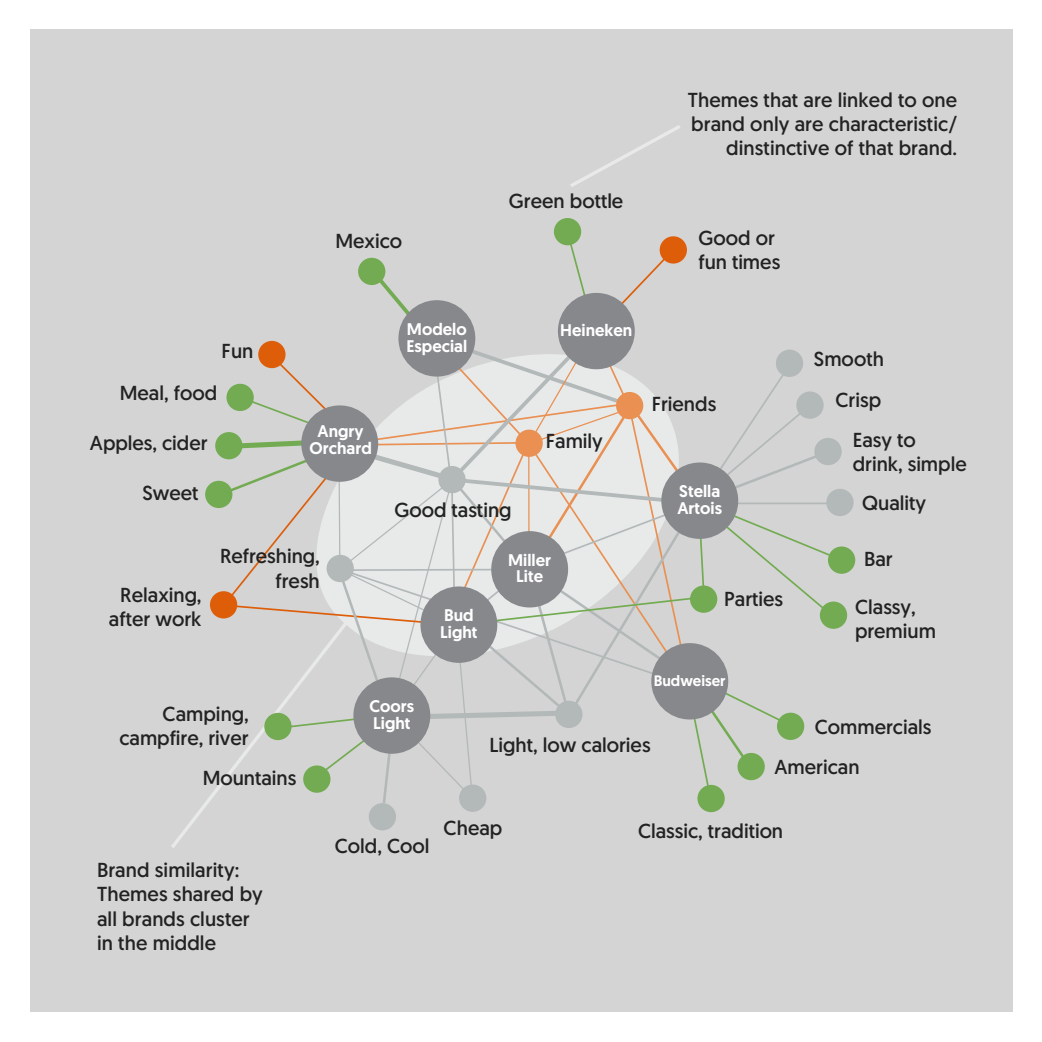
<style>
.page{position:relative;width:1042px;height:1042px;background:#fff}
.page>*{position:absolute;margin:0;border:0;box-sizing:border-box;transform-origin:0 0}
.t1{font:20.12px/24.3px "Geomanist";color:#222223}
.t2{font:500 16.8px/16.8px "Geomanist";color:#fff}
.t3{font:500 15.22px "Geomanist";color:#fff}
</style>
<div class="page">
<div style="left:30px;top:30px;width:982px;height:982px;background:#d3d4d3"></div>
<div style="left:814px;top:438px;width:27px;height:27px;background:#b3b8b8;border-radius:50%"></div>
<div style="left:826px;top:489px;width:27px;height:27px;background:#b3b8b8;border-radius:50%"></div>
<div style="left:554px;top:218px;width:27px;height:27px;background:#72ab51;border-radius:50%"></div>
<div style="left:828px;top:546px;width:27px;height:28px;background:#72ab51;border-radius:50%"></div>
<div style="left:820px;top:601px;width:27px;height:28px;background:#72ab51;border-radius:50%"></div>
<svg style="left:171px;top:230px;width:658px;height:618px"></svg>
<svg style="left:570px;top:125px;width:110px;height:62px"></svg>
<div style="left:558px;top:293px;width:77px;height:76px;background:#86888c;border-radius:50%"></div>
<div style="left:301px;top:405px;width:77px;height:77px;background:#86888c;border-radius:50%"></div>
<div style="left:661px;top:462px;width:77px;height:77px;background:#86888c;border-radius:50%"></div>
<div style="left:491px;top:531px;width:77px;height:76px;background:#86888c;border-radius:50%"></div>
<div style="left:420px;top:586px;width:77px;height:77px;background:#86888c;border-radius:50%"></div>
<div style="left:651px;top:643px;width:77px;height:76px;background:#86888c;border-radius:50%"></div>
<div style="left:353px;top:677px;width:77px;height:77px;background:#86888c;border-radius:50%"></div>
<div style="left:398px;top:300px;width:77px;height:76px;background:#86888c;border-radius:50%"></div>
<p class="t1" style="left:222px;top:338px;width:33px">Fun</p>
<p class="t1" style="left:120px;top:380px;width:99px">Meal, food</p>
<p class="t1" style="left:90px;top:431px;width:119px">Apples, cider</p>
<p class="t1" style="left:142px;top:481px;width:58px">Sweet</p>
<p class="t1" style="left:335px;top:229px;width:68px">Mexico</p>
<p class="t1" style="left:509px;top:188px;width:116px">Green bottle</p>
<p class="t2" style="left:406px;top:320px;width:62px">Modelo<br>Especial</p>
<p class="t2" style="left:560px;top:321px;width:74px">Heineken</p>
<p class="t2" style="left:309px;top:423px;width:64px;text-align:center">Angry<br>Orchard</p>
<p class="t1" style="left:394px;top:497px;width:119px">Good tasting</p>
<p class="t1" style="left:546px;top:429px;width:59px">Family</p>
<p class="t1" style="left:109px;top:582px;width:94px;text-align:center">Relaxing, after work</p>
<p class="t1" style="left:220px;top:544px;width:101px;text-align:right">Refreshing, fresh</p>
<p class="t2" style="left:440px;top:606px;width:39px">Bud<br>Light</p>
<p class="t2" style="left:508px;top:551px;width:45px;text-align:center">Miller<br>Lite</p>
<p class="t1" style="left:688px;top:87px;width:271px;text-align:right">Themes that are linked to one brand only are characteristic/ dinstinctive of that brand.</p>
<p class="t1" style="left:698px;top:225px;width:83px">Good or fun times</p>
<p class="t1" style="left:652px;top:392px;width:66px">Friends</p>
<p class="t2" style="left:677px;top:482px;width:46px">Stella<br>Artois</p>
<p class="t1" style="left:724px;top:587px;width:60px">Parties</p>
<p class="t3" style="left:654px;top:670px;width:73px">Budweiser</p>
<p class="t1" style="left:814px;top:346px;width:71px">Smooth</p>
<p class="t1" style="left:835px;top:387px;width:47px">Crisp</p>
<p class="t1" style="left:853px;top:427px;width:115px">Easy to drink, simple</p>
<p class="t1" style="left:862px;top:490px;width:65px">Quality</p>
<p class="t1" style="left:864px;top:547px;width:30px">Bar</p>
<p class="t1" style="left:855px;top:594px;width:82px">Classy, premium</p>
<p class="t1" style="left:119px;top:701px;width:131px;text-align:right">Camping, campfire, river</p>
<p class="t1" style="left:203px;top:766px;width:95px">Mountains</p>
<p class="t1" style="left:97px;top:857px;width:167px">Brand similarity:<br>Themes shared by all brands cluster in the middle</p>
<p class="t2" style="left:369px;top:697px;width:46px">Coors<br>Light</p>
<p class="t1" style="left:489px;top:732px;width:163px">Light, low calories</p>
<p class="t1" style="left:815px;top:714px;width:118px">Commercials</p>
<p class="t1" style="left:774px;top:754px;width:87px">American</p>
<p class="t1" style="left:335px;top:833px;width:96px">Cold, Cool</p>
<p class="t1" style="left:443px;top:815px;width:60px">Cheap</p>
<p class="t1" style="left:638px;top:818px;width:146px">Classic, tradition</p>
</div>
